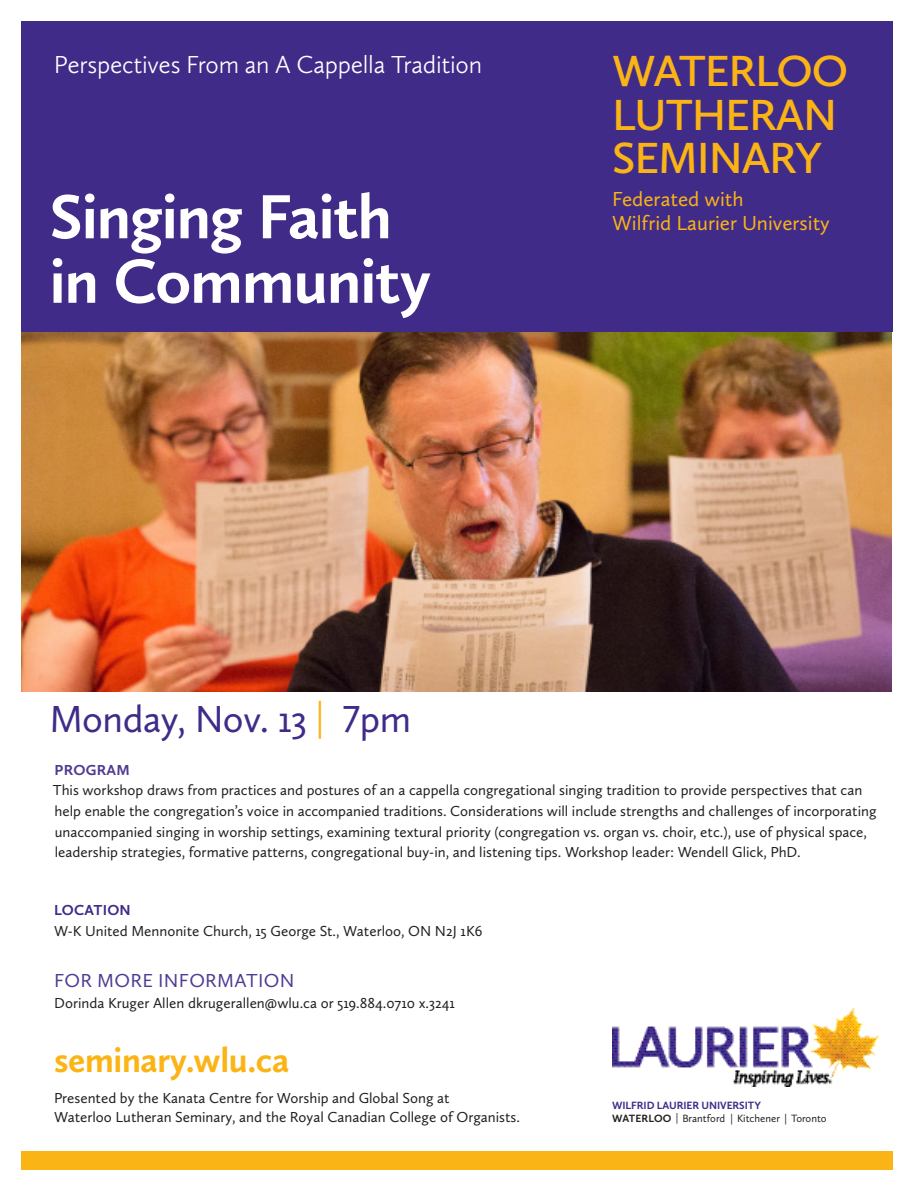
<style>
.page{position:relative;width:918px;height:1188px;background:#fff}
.page>*{position:absolute;margin:0;border:0;box-sizing:border-box;transform-origin:0 0}
.t1{font:700 64.5px "Calluna Sans";letter-spacing:-.02em;color:#fff}
.t2{font:600 45.15px/43.5px "Calluna Sans";letter-spacing:-.025em;color:#fbb416}
.t3{font:39px "Calluna Sans";letter-spacing:-.01em;color:#402b89}
.t4{font:700 36px "Calluna Sans";letter-spacing:-.01em;color:#fbb416}
.t5{font:300 25.5px "Calluna Sans";letter-spacing:-.01em;color:#fff}
.t6{font:21px "Calluna Sans";color:#fbb416}
.t7{font:19.5px "Calluna Sans";letter-spacing:.015em;color:#4f3b91}
.t8{font:15px/20.7px "Calluna Sans";color:#231f20}
.t9{font:700 15px "Calluna Sans";letter-spacing:.015em;color:#402b89}
.t10{font:10.95px/13.4px "Calluna Sans";color:#231f20}
.s1{font-weight:300;color:#fbb416}
.s2{font-weight:700;color:#4f3b91}
.s3{font-weight:700;color:#402b89}
.s4{font-weight:700}
</style>
<div class="page">
<img style="left:21px;top:332px;width:871px;height:359px">
<div style="left:21px;top:21px;width:872px;height:311px;background:#402b89"></div>
<img style="left:612px;top:1008px;width:268px;height:78px">
<div style="left:21px;top:1151px;width:872px;height:18px;background:#fbb416"></div>
<p class="t5" style="left:54px;top:49px;width:430px">Perspectives From an A Cappella Tradition</p>
<p class="t1" style="left:50px;top:177px;width:344px">Singing Faith</p>
<p class="t1" style="left:50px;top:241px;width:383px">in Community</p>
<p class="t2" style="left:612px;top:49px;width:237px">WATERLOO<br>LUTHERAN<br>SEMINARY</p>
<p class="t6" style="left:612px;top:187px;width:133px">Federated with</p>
<p class="t6" style="left:612px;top:211px;width:219px">Wilfrid Laurier University</p>
<p class="t3" style="left:49px;top:695px;width:363px">Monday, Nov. 13 <span class="s1">|</span> 7pm</p>
<p class="t8" style="left:53px;top:759px;width:825px"><span class="s2">PROGRAM<br></span>This workshop draws from practices and postures of an a cappella congregational singing tradition to provide perspectives that can help enable the congregation’s voice in accompanied traditions. Considerations will include strengths and challenges of incorporating unaccompanied singing in worship settings, examining textural priority (congregation vs. organ vs. choir, etc.), use of physical space, leadership strategies, formative patterns, congregational buy-in, and listening tips. Workshop leader: Wendell Glick, PhD.</p>
<p class="t9" style="left:54px;top:901px;width:78px">LOCATION</p>
<p class="t8" style="left:54px;top:921px;width:430px">W-K United Mennonite Church, 15 George St., Waterloo, ON N2J 1K6</p>
<p class="t7" style="left:54px;top:969px;width:242px">FOR MORE INFORMATION</p>
<p class="t8" style="left:54px;top:992px;width:402px">Dorinda Kruger Allen dkrugerallen@wlu.ca or 519.884.0710 x.3241</p>
<p class="t4" style="left:54px;top:1038px;width:237px">seminary.wlu.ca</p>
<p class="t8" style="left:54px;top:1087px;width:397px">Presented by the Kanata Centre for Worship and Global Song at</p>
<p class="t8" style="left:54px;top:1107px;width:468px">Waterloo Lutheran Seminary, and the Royal Canadian College of Organists.</p>
<p class="t10" style="left:612px;top:1099px;width:216px"><span class="s3">WILFRID LAURIER UNIVERSITY<br></span><span class="s4">WATERLOO</span> | Brantford | Kitchener | Toronto</p>
</div>
